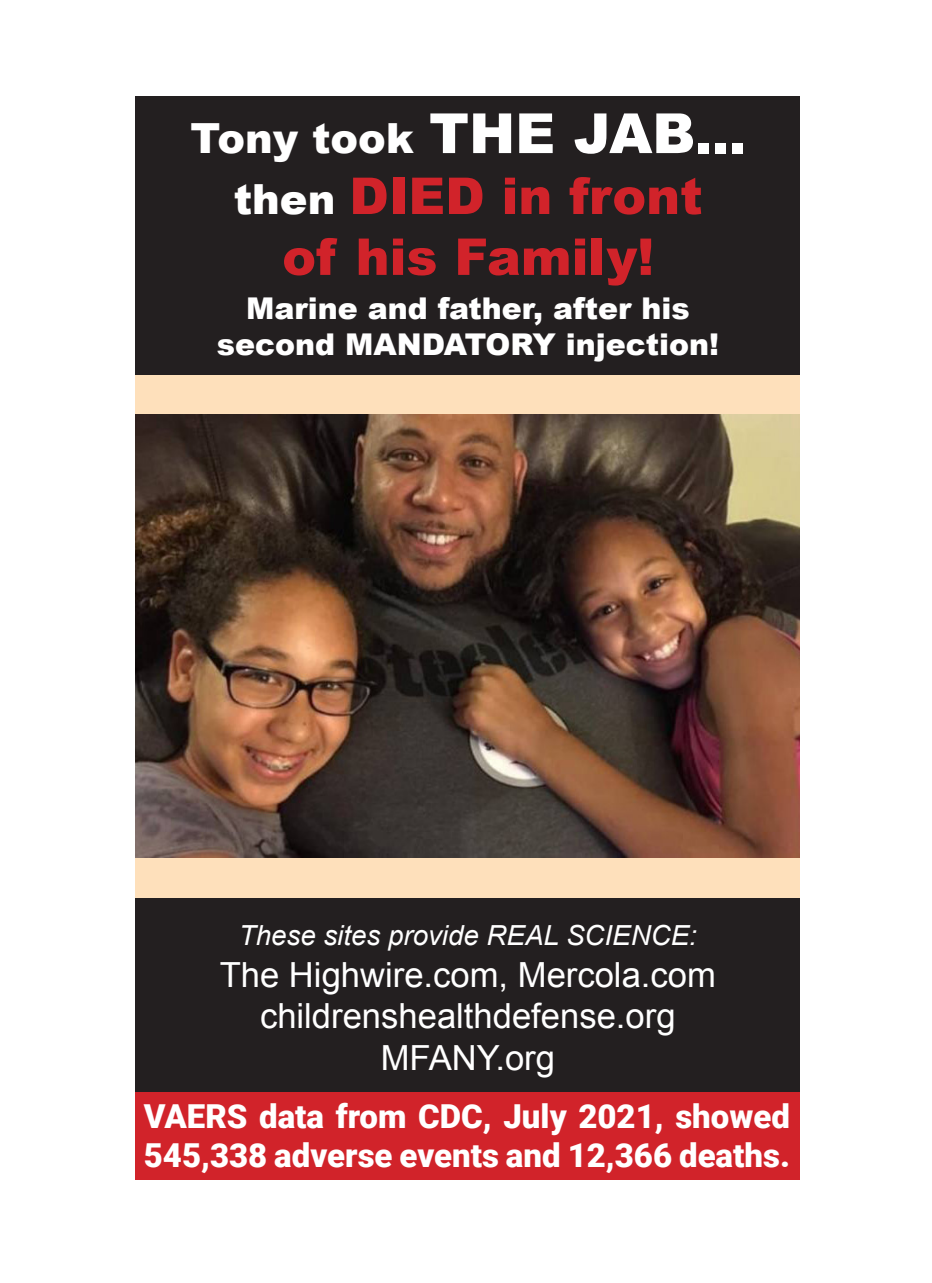
<style>
.page{position:relative;width:932px;height:1283px;background:#fff}
.page>*{position:absolute;margin:0;border:0;box-sizing:border-box;transform-origin:0 0}
.t1{font:900 50.7px/60.9px "Arial";color:#d1232a;text-align:center}
.t2{font:900 41.55px "Arial";color:#fff}
.t3{font:34.65px/41.5px "Arial";color:#fff;text-align:center}
.t4{font:900 33px "Roboto";color:#fff}
.t5{font:900 30px/36px "Arial";color:#fff;text-align:center}
.t6{font:italic 27.6px "Arial";color:#fff}
.s1{font-size:55.35px}
.s2{font-size:50.7px}
.s3{font-size:41.55px;color:#fff}
</style>
<div class="page">
<div style="left:135px;top:348px;width:664px;height:744px;background:#fee0bb"></div>
<div style="left:135px;top:96px;width:664px;height:278px;background:#231f20"></div>
<div style="left:135px;top:898px;width:664px;height:194px;background:#231f20"></div>
<img style="left:135px;top:414px;width:664px;height:444px">
<div style="left:135px;top:1092px;width:664px;height:88px;background:#d1232a"></div>
<p class="t2" style="left:190px;top:108px;width:557px">Tony took <span class="s1">THE JAB</span><span class="s2">...</span></p>
<p class="t1" style="left:234px;top:164px;width:470px"><span class="s3">then</span> DIED in front of his Family!</p>
<p class="t5" style="left:217px;top:290px;width:504px">Marine and father, after his second MANDATORY injection!</p>
<p class="t6" style="left:239px;top:917px;width:459px">These sites provide REAL SCIENCE:</p>
<p class="t3" style="left:220px;top:954px;width:497px">The Highwire.com, Mercola.com childrenshealthdefense.org<br>MFANY.org</p>
<p class="t4" style="left:144px;top:1092px;width:647px">VAERS data from CDC, July 2021, showed</p>
<p class="t4" style="left:144px;top:1132px;width:647px">545,338 adverse events and 12,366 deaths.</p>
</div>
